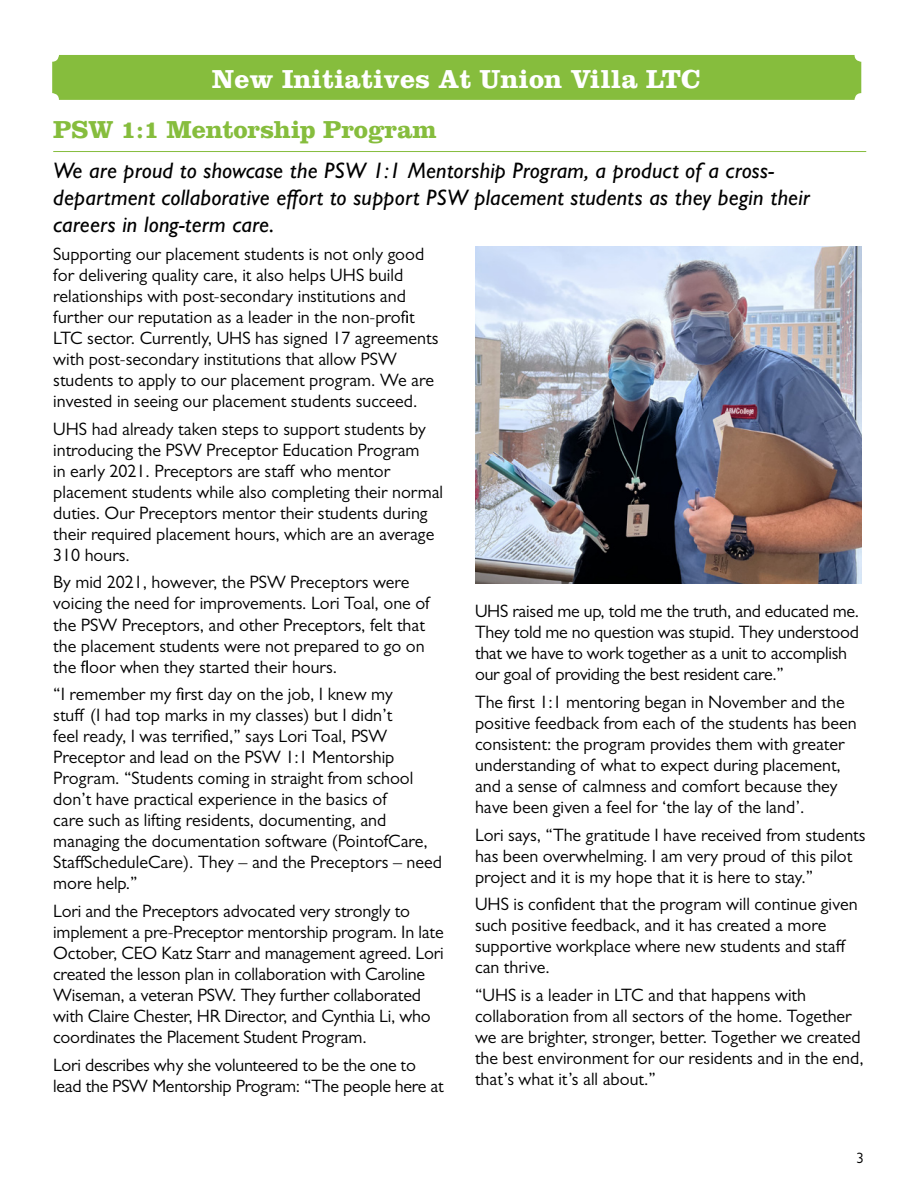
<style>
.page{position:relative;width:918px;height:1188px;background:#fff}
.page>*{position:absolute;margin:0;border:0;box-sizing:border-box;transform-origin:0 0}
.t1{font:700 27px "Clarendon LT Std";color:#fff}
.t2{font:700 25.5px "Clarendon LT Std";letter-spacing:-.01em;color:#86bd3d}
.t3{font:italic 500 22.5px/27px "Gill Sans MT Pro";letter-spacing:.01em;color:#000}
.t4{font:18px/21px "Gill Sans MT Pro";color:#000}
.t5{font:15px "Gill Sans MT Pro";color:#000}
</style>
<div class="page">
<hr style="left:53px;top:151px;width:813px;height:1px;background:#86bd3d">
<div style="left:52px;top:55px;width:809px;height:45px;background:#86bd3d;border-radius:7px"></div>
<img style="left:475px;top:246px;width:386px;height:337px">
<h1 class="t1" style="left:212px;top:62px;width:490px">New Initiatives At Union Villa LTC</h1>
<h2 class="t2" style="left:53px;top:114px;width:385px">PSW 1:1 Mentorship Program</h2>
<p class="t3" style="left:53px;top:157px;width:758px">We are proud to showcase the PSW 1:1 Mentorship Program, a product of a cross&shy;department collaborative effort to support PSW placement students as they begin their careers in long-term care.</p>
<p class="t4" style="left:53px;top:243px;width:387px">Supporting our placement students is not only good for delivering quality care, it also helps UHS build relationships with post-secondary institutions and further our reputation as a leader in the non-profit LTC sector. Currently, UHS has signed 17 agreements with post-secondary institutions that allow PSW students to apply to our placement program. We are invested in seeing our placement students succeed.</p>
<p class="t4" style="left:53px;top:418px;width:391px">UHS had already taken steps to support students by introducing the PSW Preceptor Education Program<br>in early 2021. Preceptors are staff who mentor placement students while also completing their normal duties. Our Preceptors mentor their students during their required placement hours, which are an average 310 hours.</p>
<p class="t4" style="left:53px;top:572px;width:378px">By mid 2021, however, the PSW Preceptors were voicing the need for improvements. Lori Toal, one of the PSW Preceptors, and other Preceptors, felt that the placement students were not prepared to go on the floor when they started their hours.</p>
<p class="t4" style="left:53px;top:684px;width:390px">“I remember my first day on the job, I knew my<br>stuff (I had top marks in my classes) but I didn’t<br>feel ready, I was terrified,” says Lori Toal, PSW Preceptor and lead on the PSW 1:1 Mentorship Program. “Students coming in straight from school don’t have practical experience in the basics of<br>care such as lifting residents, documenting, and managing the documentation software (PointofCare, StaffScheduleCare). They – and the Preceptors – need more help.”</p>
<p class="t4" style="left:53px;top:900px;width:392px">Lori and the Preceptors advocated very strongly to implement a pre-Preceptor mentorship program. In late October, CEO Katz Starr and management agreed. Lori created the lesson plan in collaboration with Caroline Wiseman, a veteran PSW. They further collaborated with Claire Chester, HR Director, and Cynthia Li, who coordinates the Placement Student Program.</p>
<p class="t4" style="left:53px;top:1054px;width:392px">Lori describes why she volunteered to be the one to lead the PSW Mentorship Program: “The people here at</p>
<p class="t4" style="left:475px;top:600px;width:386px">UHS raised me up, told me the truth, and educated me.<br>They told me no question was stupid. They understood that we have to work together as a unit to accomplish our goal of providing the best resident care.”</p>
<p class="t4" style="left:475px;top:691px;width:383px">The first 1:1 mentoring began in November and the positive feedback from each of the students has been consistent: the program provides them with greater understanding of what to expect during placement, and a sense of calmness and comfort because they have been given a feel for ‘the lay of the land’.</p>
<p class="t4" style="left:475px;top:824px;width:392px">Lori says, “The gratitude I have received from students has been overwhelming. I am very proud of this pilot project and it is my hope that it is here to stay.”</p>
<p class="t4" style="left:475px;top:894px;width:384px">UHS is confident that the program will continue given such positive feedback, and it has created a more supportive workplace where new students and staff can thrive.</p>
<p class="t4" style="left:475px;top:985px;width:390px">“UHS is a leader in LTC and that happens with collaboration from all sectors of the home. Together we are brighter, stronger, better. Together we created the best environment for our residents and in the end, that’s what it’s all about.”</p>
<p class="t5" style="left:856px;top:1149px;width:9px">3</p>
</div>
